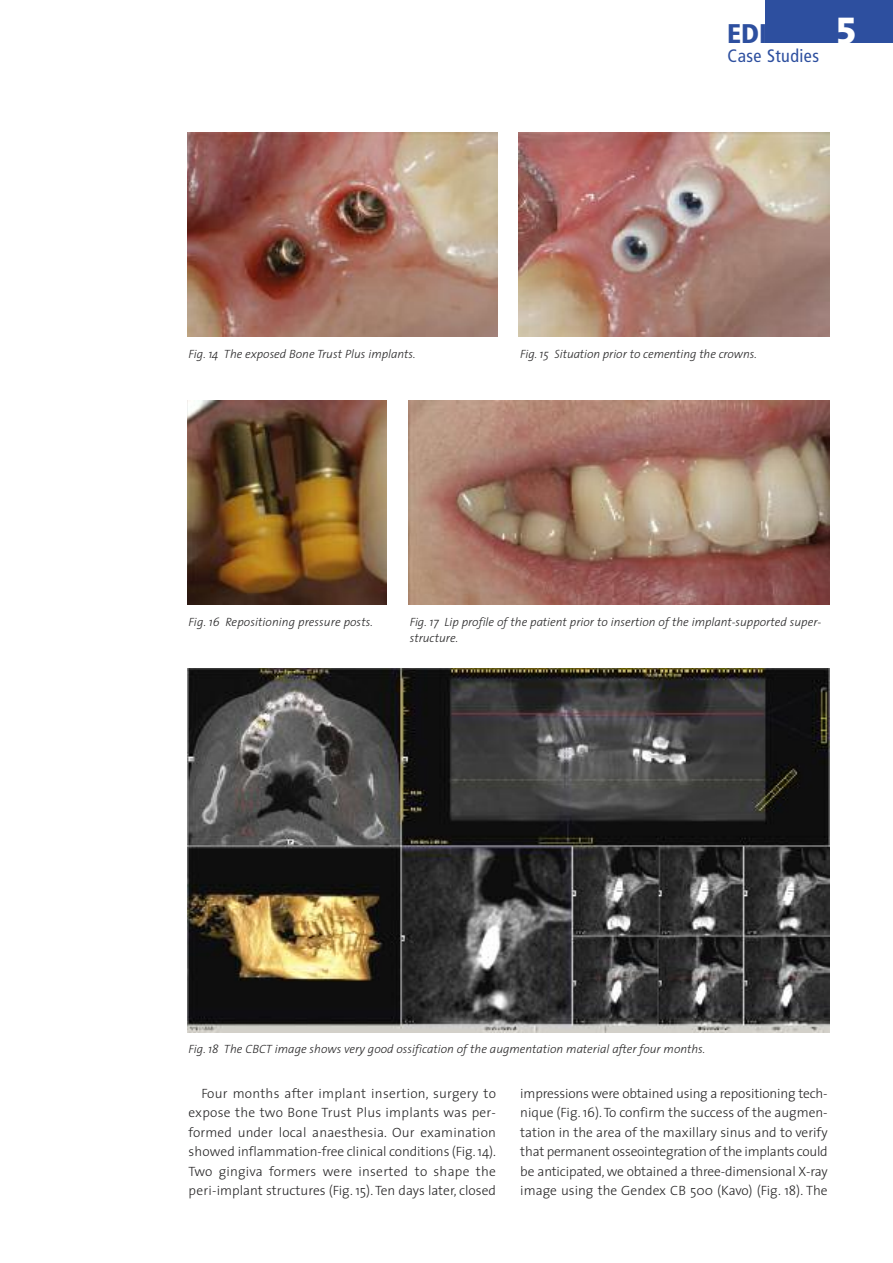
<style>
.page{position:relative;width:893px;height:1263px;background:#fff}
.page>*{position:absolute;margin:0;border:0;box-sizing:border-box;transform-origin:0 0}
.t1{font:39px "The Sans Extra Bold Expert";color:#fff}
.t2{font:900 condensed 27px "Frutiger";color:#2d4f9f}
.t3{font:condensed 18px "Frutiger";letter-spacing:.025em;color:#2d4f9f}
.t4{font:300 13.5px/19.5px "The Sans";color:#272627;text-align:justify}
.t5{font:italic 300 12px/16.5px "The Sans";color:#272627}
</style>
<div class="page">
<div style="left:765px;top:0;width:128px;height:43px;background:#2d4f9f"></div>
<img style="left:187px;top:401px;width:200px;height:204px">
<img style="left:408px;top:401px;width:421px;height:204px">
<img style="left:187px;top:669px;width:642px;height:363px">
<img style="left:187px;top:133px;width:310px;height:204px">
<img style="left:519px;top:133px;width:310px;height:204px">
<h2 class="t2" style="left:727px;top:22px;width:42px">EDI</h2>
<h3 class="t3" style="left:728px;top:48px;width:93px">Case Studies</h3>
<h1 class="t1" style="left:835px;top:17px;width:23px">5</h1>
<p class="t5" style="left:189px;top:347px;width:229px">Fig. 14 The exposed Bone Trust Plus implants.</p>
<p class="t5" style="left:520px;top:347px;width:238px">Fig. 15 Situation prior to cementing the crowns.</p>
<p class="t5" style="left:189px;top:615px;width:186px">Fig. 16 Repositioning pressure posts.</p>
<p class="t5" style="left:410px;top:615px;width:413px">Fig. 17 Lip profile of the patient prior to insertion of the implant-supported super&shy;structure.</p>
<p class="t5" style="left:189px;top:1042px;width:518px">Fig. 18 The CBCT image shows very good ossification of the augmentation material after four months.</p>
<p class="t4" style="left:189px;top:1085px;width:309px;text-indent:13px">Four months after implant insertion, surgery to expose the two Bone Trust Plus implants was per&shy;formed under local anaesthesia. Our examination showed inflammation-free clinical conditions (Fig.14).<br>Two gingiva formers were inserted to shape the peri-implant structures (Fig. 15). Ten days later, closed</p>
<p class="t4" style="left:520px;top:1085px;width:309px">impressions were obtained using a repositioning tech&shy;nique (Fig. 16).To confirm the success of the augmen&shy;tation in the area of the maxillary sinus and to verify that permanent osseointegration ofthe implants could be anticipated, we obtained a three-dimensional X-ray image using the Gendex CB 500 (Kavo) (Fig. 18). The</p>
</div>
